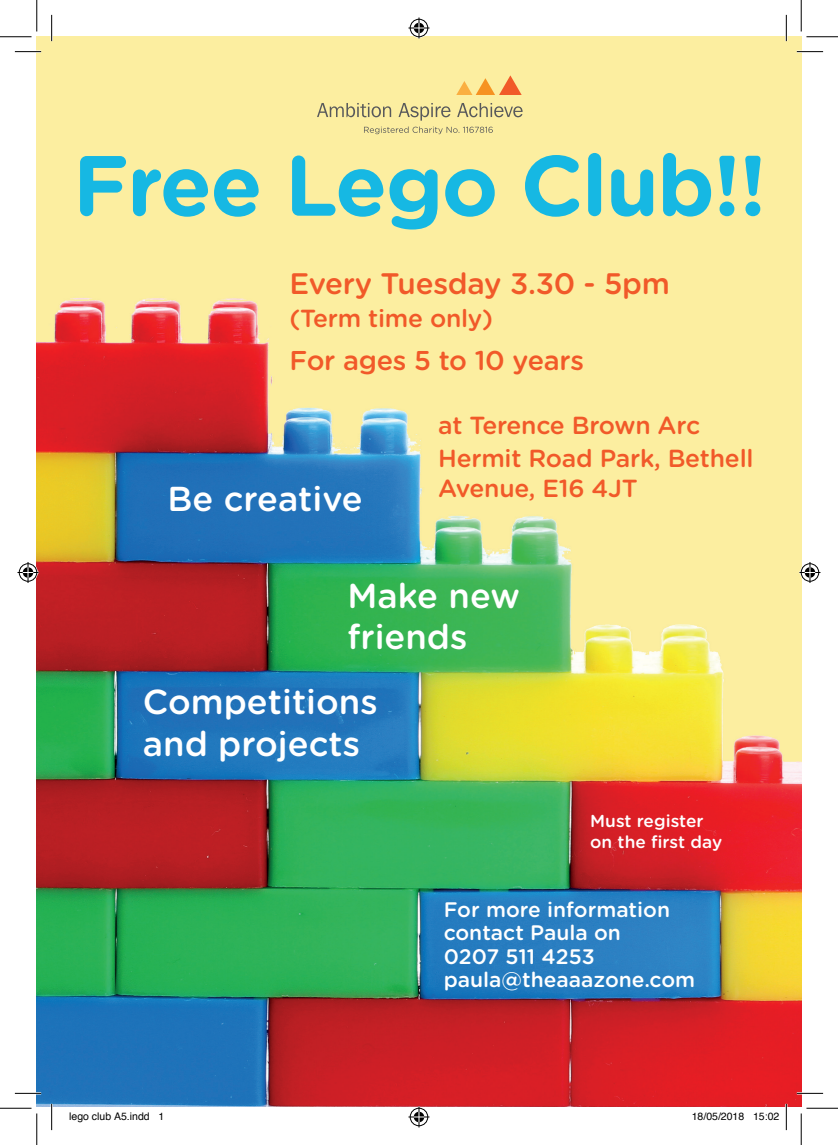
<style>
.page{position:relative;width:838px;height:1145px;background:#fff}
.page>*{position:absolute;margin:0;border:0;box-sizing:border-box;transform-origin:0 0}
.t1{font:700 85.23px "Gotham Rounded";letter-spacing:-.02em;color:#16b8e3}
.t2{font:500 34.65px/41.5px "Gotham Rounded";color:#fff}
.t3{font:500 29.57px "Gotham Rounded";letter-spacing:-.01em;color:#f15929}
.t4{font:500 27.12px "Gotham Rounded";letter-spacing:-.01em;color:#f15929}
.t5{font:500 24.68px/33.2px "Gotham Rounded";letter-spacing:-.01em;color:#f15929}
.t6{font:500 21px/23.4px "Gotham Rounded";color:#fff}
.t7{font:500 17.32px/20.8px "Gotham Rounded";color:#fff}
.t8{font:10.5px "Helvetica";color:#000}
</style>
<div class="page">
<img style="left:37px;top:37px;width:764px;height:1070px">
<svg style="left:317px;top:103px;width:74px;height:14px"></svg>
<svg style="left:398px;top:103px;width:52px;height:18px"></svg>
<svg style="left:457px;top:103px;width:65px;height:14px"></svg>
<svg style="left:456px;top:75px;width:65px;height:20px"></svg>
<svg style="left:364px;top:127px;width:129px;height:7px"></svg>
<hr style="left:15px;top:51px;width:26px;height:2px;background:#fff">
<hr style="left:796px;top:51px;width:27px;height:2px;background:#fff">
<hr style="left:15px;top:1092px;width:26px;height:2px;background:#fff">
<hr style="left:796px;top:1092px;width:27px;height:2px;background:#fff">
<hr style="left:51px;top:15px;width:2px;height:26px;background:#fff">
<hr style="left:51px;top:1104px;width:2px;height:26px;background:#fff">
<hr style="left:785px;top:15px;width:2px;height:26px;background:#fff">
<hr style="left:785px;top:1104px;width:2px;height:26px;background:#fff">
<svg style="left:15px;top:51px;width:26px;height:1px"></svg>
<svg style="left:796px;top:51px;width:27px;height:1px"></svg>
<svg style="left:15px;top:1093px;width:26px;height:1px"></svg>
<svg style="left:796px;top:1093px;width:27px;height:1px"></svg>
<svg style="left:51px;top:15px;width:1px;height:26px"></svg>
<svg style="left:51px;top:1104px;width:1px;height:26px"></svg>
<svg style="left:786px;top:15px;width:1px;height:26px"></svg>
<svg style="left:786px;top:1104px;width:1px;height:26px"></svg>
<hr style="left:0;top:36px;width:32px;height:1px;background:#000">
<hr style="left:806px;top:36px;width:31px;height:1px;background:#000">
<hr style="left:0;top:1108px;width:32px;height:1px;background:#000">
<hr style="left:806px;top:1108px;width:31px;height:1px;background:#000">
<hr style="left:36px;top:0;width:1px;height:31px;background:#000">
<hr style="left:36px;top:1113px;width:1px;height:32px;background:#000">
<hr style="left:800px;top:0;width:1px;height:31px;background:#000">
<hr style="left:800px;top:1113px;width:1px;height:32px;background:#000">
<svg style="left:408px;top:18px;width:21px;height:21px"></svg>
<svg style="left:408px;top:1106px;width:21px;height:21px"></svg>
<svg style="left:18px;top:562px;width:21px;height:21px"></svg>
<svg style="left:799px;top:562px;width:21px;height:21px"></svg>
<h1 class="t1" style="left:73px;top:123px;width:695px">Free Lego Club!!</h1>
<p class="t3" style="left:289px;top:263px;width:382px">Every Tuesday 3.30 - 5pm</p>
<p class="t5" style="left:289px;top:300px;width:205px">(Term time only)</p>
<p class="t4" style="left:289px;top:341px;width:296px">For ages 5 to 10 years</p>
<h2 class="t2" style="left:167px;top:477px;width:197px">Be creative</h2>
<p class="t5" style="left:438px;top:408px;width:317px">at Terence Brown Arc<br>Hermit Road Park, Bethell</p>
<p class="t5" style="left:438px;top:470px;width:201px">Avenue, E16 4JT</p>
<h2 class="t2" style="left:347px;top:573px;width:174px">Make new friends</h2>
<h2 class="t2" style="left:143px;top:680px;width:236px">Competitions and projects</h2>
<p class="t7" style="left:590px;top:810px;width:133px">Must register on the first day</p>
<p class="t6" style="left:444px;top:897px;width:253px">For more information contact Paula on<br>0207 511 4253 paula@theaaazone.com</p>
<p class="t8" style="left:69px;top:1108px;width:97px">lego club A5.indd 1</p>
<p class="t8" style="left:691px;top:1108px;width:89px">18/05/2018 15:02</p>
</div>
